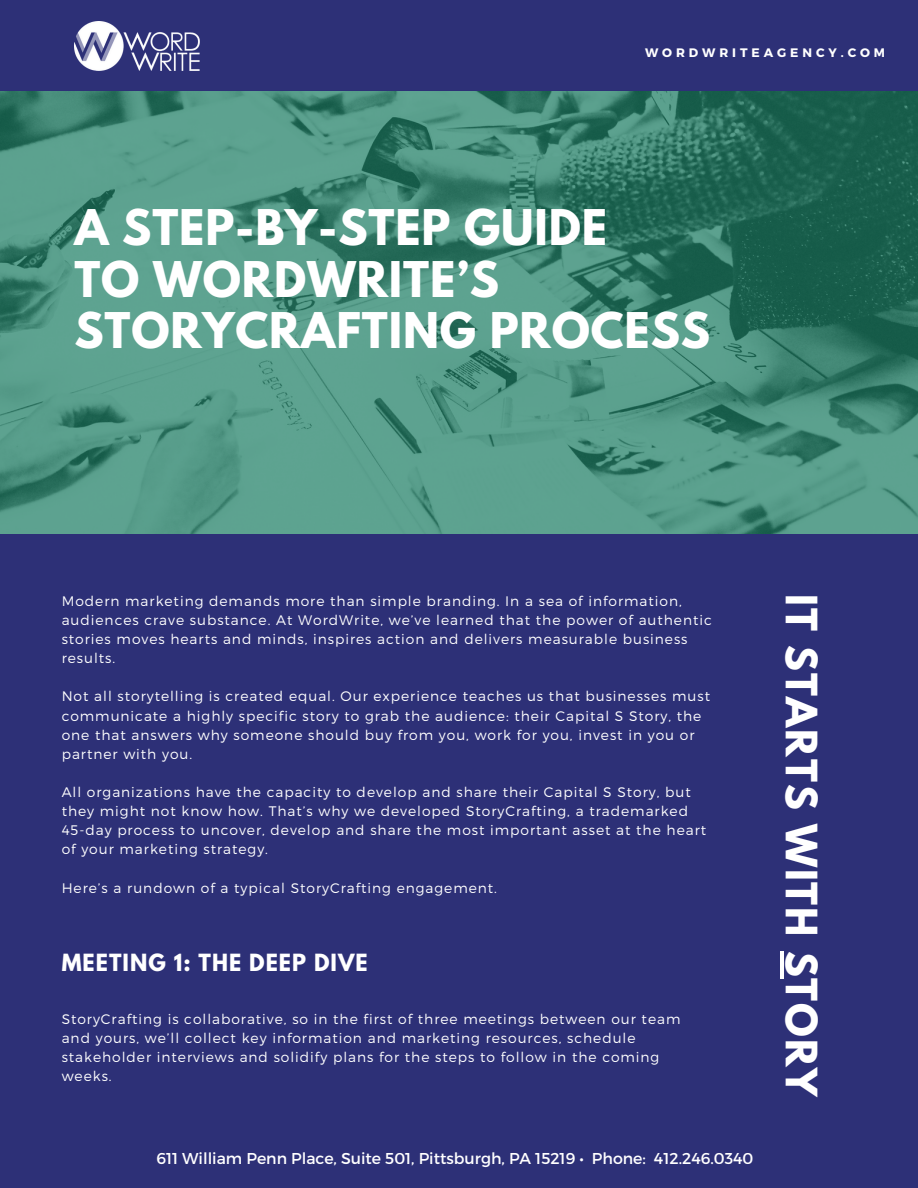
<style>
.page{position:relative;width:918px;height:1188px;background:#2d3077}
.page>*{position:absolute;margin:0;border:0;box-sizing:border-box;transform-origin:0 0}
.t1{font:700 43.65px/51.8px "League Spartan";letter-spacing:.02em;color:#fff}
.t2{font:700 38.4px "League Spartan";letter-spacing:.05em;color:#fff}
.t3{font:700 21px "League Spartan";letter-spacing:.05em;color:#fff}
.t4{font:15.75px "Montserrat";color:#fff}
.t5{font:300 13.8px/19.2px "Montserrat";letter-spacing:.07em;color:#fff}
.t6{font:700 12.3px "Montserrat";letter-spacing:.32em;color:#fff}
</style>
<div class="page">
<svg style="left:0;top:92px;width:918px;height:442px;background:#488e7b"></svg>
<hr style="left:780px;top:951px;width:3px;height:27px;background:#fff">
<img style="left:74px;top:21px;width:125px;height:50px">
<p class="t6" style="left:645px;top:44px;width:242px">WORDWRITEAGENCY.COM</p>
<h1 class="t1" style="left:74px;top:207px;width:637px">A STEP-BY-STEP GUIDE<br>TO WORDWRITE’S<br>STORYCRAFTING PROCESS</h1>
<p class="t5" style="left:62px;top:591px;width:652px">Modern marketing demands more than simple branding. In a sea of information, audiences crave substance. At WordWrite, we’ve learned that the power of authentic stories moves hearts and minds, inspires action and delivers measurable business results.</p>
<p class="t5" style="left:62px;top:686px;width:650px">Not all storytelling is created equal. Our experience teaches us that businesses must communicate a highly specific story to grab the audience: their Capital S Story, the one that answers why someone should buy from you, work for you, invest in you or partner with you.</p>
<p class="t5" style="left:62px;top:782px;width:646px">All organizations have the capacity to develop and share their Capital S Story, but they might not know how. That’s why we developed StoryCrafting, a trademarked 45-day process to uncover, develop and share the most important asset at the heart of your marketing strategy.</p>
<p class="t5" style="left:62px;top:877px;width:437px">Here’s a rundown of a typical StoryCrafting engagement.</p>
<h3 class="t3" style="left:62px;top:952px;width:308px">MEETING 1: THE DEEP DIVE</h3>
<p class="t5" style="left:62px;top:1008px;width:620px">StoryCrafting is collaborative, so in the first of three meetings between our team and yours, we’ll collect key information and marketing resources, schedule stakeholder interviews and solidify plans for the steps to follow in the coming weeks.</p>
<p class="t4" style="left:156px;top:1148px;width:599px">611 William Penn Place, Suite 501, Pittsburgh, PA 15219 • Phone: 412.246.0340</p>
<h2 class="t2" style="left:820px;top:594px;width:506px;rotate:90deg">IT STARTS WITH STORY</h2>
</div>
